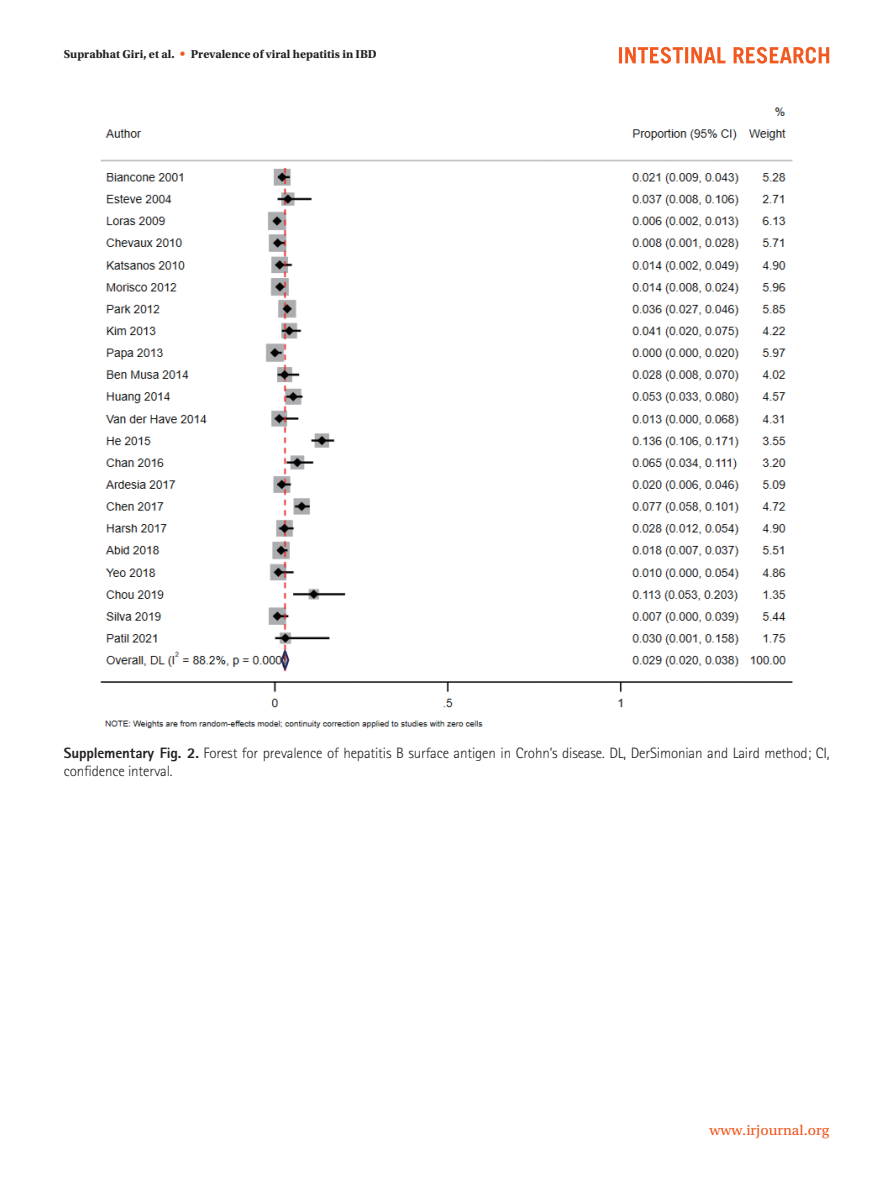
<style>
.page{position:relative;width:893px;height:1191px;background:#fff}
.page>*{position:absolute;margin:0;border:0;box-sizing:border-box;transform-origin:0 0}
.표그림제목{font:300 15px/18px "Rotis Sans Serif Std";letter-spacing:-.01em;color:#231f20}
.t1{font:15px "Utopia Std Capt";color:#f15921}
.t2{font:700 12px "Utopia Std";color:#231f20}
.s1{font-family:"Univers LT Std";font-weight:400;color:#f15921}
.s2{font-weight:800}
</style>
<div class="page">
<svg style="left:619px;top:47px;width:210px;height:17px"></svg>
<img style="left:100px;top:107px;width:692px;height:621px">
<p class="t2" style="left:64px;top:47px;width:314px">Suprabhat Giri, et al. <span class="s1">•</span> Prevalence of viral hepatitis in IBD</p>
<p class="표그림제목" style="left:64px;top:744px;width:767px"><span class="s2">Supplementary Fig. 2.</span> Forest for prevalence of hepatitis B surface antigen in Crohn’s disease. DL, DerSimonian and Laird method; CI, confidence interval.</p>
<p class="t1" style="left:710px;top:1122px;width:121px">www.irjournal.org</p>
</div>
